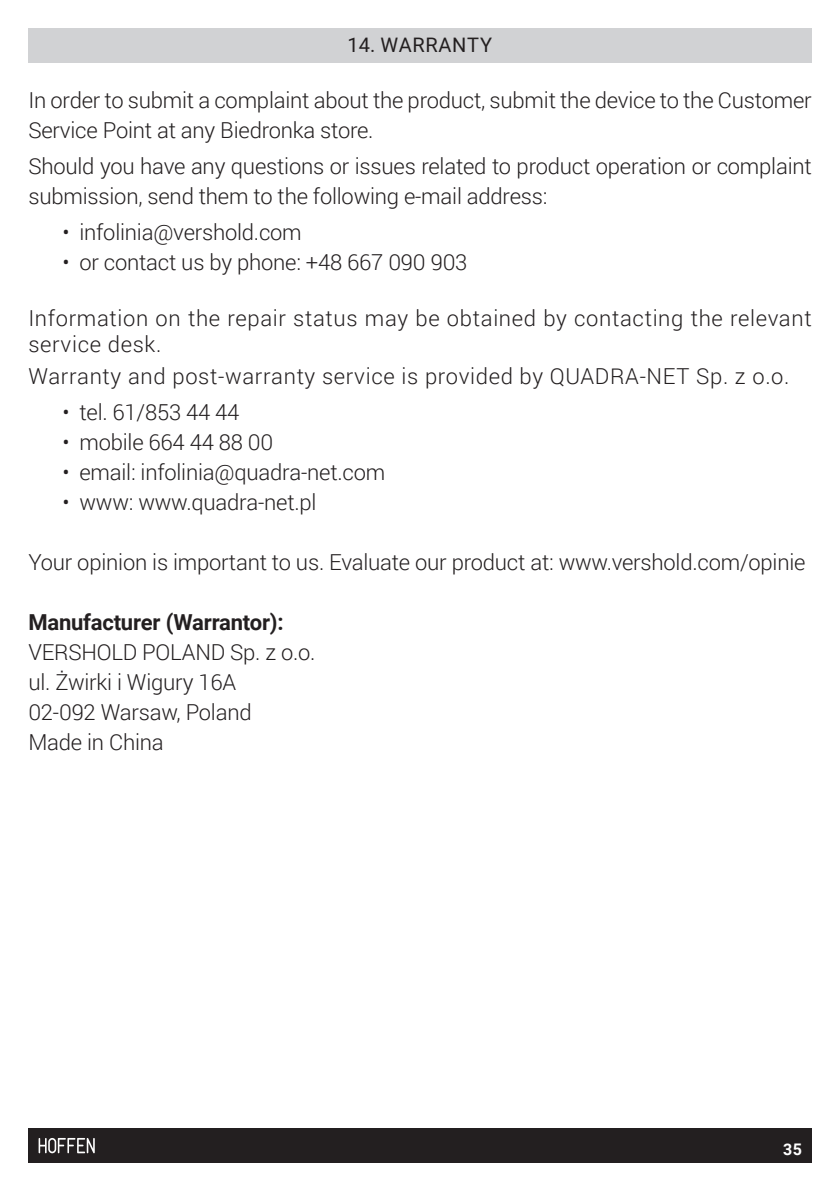
<style>
.page{position:relative;width:840px;height:1191px;background:#fff}
.page>*{position:absolute;margin:0;border:0;box-sizing:border-box;transform-origin:0 0}
.t1{font:300 22px/30px "Roboto";letter-spacing:-.01em;color:#231f20}
.t2{font:300 22px/26.4px "Roboto";letter-spacing:.03em;color:#231f20}
.t3{font:700 22px "Roboto";letter-spacing:-.01em;color:#231f20}
.TYTULY_ROZDZIALOW{font:20px "Roboto";letter-spacing:.035em;color:#231f20}
.t4{font:700 16px "Roboto";color:#fff}
</style>
<div class="page">
<div style="left:28px;top:1128px;width:783px;height:34px;background:#231f20"></div>
<svg style="left:39px;top:1138px;width:56px;height:15px"></svg>
<div style="left:28px;top:28px;width:783px;height:34px;background:#d1d2d4"></div>
<p class="TYTULY_ROZDZIALOW" style="left:347px;top:31px;width:146px">14. WARRANTY</p>
<p class="t1" style="left:28px;top:85px;width:784px">In order to submit a complaint about the product, submit the device to the Customer<br>Service Point at any Biedronka store.</p>
<p class="t1" style="left:28px;top:150px;width:784px">Should you have any questions or issues related to product operation or complaint submission, send them to the following e-mail address:</p>
<p class="t1" style="left:62px;top:216px;width:241px">• infolinia@vershold.com</p>
<p class="t1" style="left:62px;top:246px;width:406px">• or contact us by phone: +48 667 090 903</p>
<p class="t2" style="left:28px;top:304px;width:784px">Information on the repair status may be obtained by contacting the relevant service desk.</p>
<p class="t2" style="left:28px;top:363px;width:762px">Warranty and post-warranty service is provided by QUADRA-NET Sp. z o.o.</p>
<p class="t1" style="left:62px;top:396px;width:178px">• tel. 61/853 44 44</p>
<p class="t1" style="left:62px;top:426px;width:212px">• mobile 664 44 88 00</p>
<p class="t1" style="left:62px;top:456px;width:324px">• email: infolinia@quadra-net.com</p>
<p class="t1" style="left:62px;top:486px;width:255px">• www: www.quadra-net.pl</p>
<p class="t1" style="left:28px;top:546px;width:778px">Your opinion is important to us. Evaluate our product at: www.vershold.com/opinie</p>
<p class="t3" style="left:28px;top:607px;width:256px">Manufacturer (Warrantor):</p>
<p class="t1" style="left:28px;top:636px;width:288px">VERSHOLD POLAND Sp. z o.o.</p>
<p class="t1" style="left:28px;top:666px;width:209px">ul. Żwirki i Wigury 16A</p>
<p class="t1" style="left:28px;top:696px;width:225px">02-092 Warsaw, Poland</p>
<p class="t1" style="left:28px;top:726px;width:137px">Made in China</p>
<p class="t4" style="left:782px;top:1138px;width:20px">35</p>
</div>
